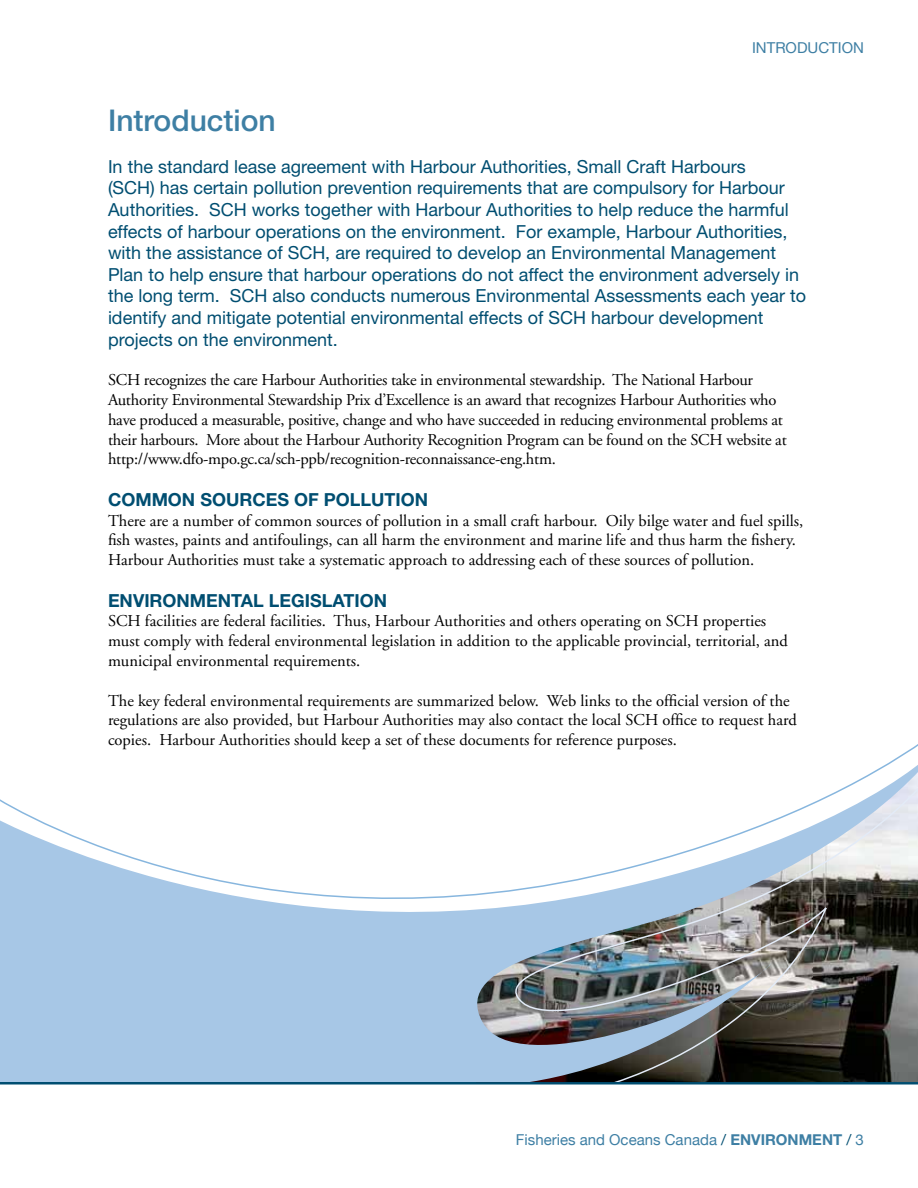
<style>
.page{position:relative;width:918px;height:1188px;background:#fff}
.page>*{position:absolute;margin:0;border:0;box-sizing:border-box;transform-origin:0 0}
.t1{font:500 30px "Helvetica Neue";color:#3e7fa4}
.t2{font:18px/21.6px "Helvetica Neue";color:#004e71}
.t3{font:700 18px "Helvetica Neue";color:#004e71}
.t4{font:16.5px/19.8px "Adobe Garamond";color:#000}
.t5{font:15px "Helvetica Neue";color:#3e7fa4}
.s1{color:#004e71}
.s2{font-weight:700}
</style>
<div class="page">
<svg style="left:0;top:1081px;width:918px;height:3px;background:#235c78"></svg>
<svg style="left:0;top:745px;width:918px;height:336px"></svg>
<p class="t5" style="left:752px;top:39px;width:113px">INTRODUCTION</p>
<h2 class="t1" style="left:108px;top:103px;width:169px">Introduction</h2>
<p class="t2" style="left:108px;top:155px;width:700px">In the standard lease agreement with Harbour Authorities, Small Craft Harbours<br>(SCH) has certain pollution prevention requirements that are compulsory for Harbour Authorities. SCH works together with Harbour Authorities to help reduce the harmful effects of harbour operations on the environment. For example, Harbour Authorities, with the assistance of SCH, are required to develop an Environmental Management Plan to help ensure that harbour operations do not affect the environment adversely in the long term. SCH also conducts numerous Environmental Assessments each year to identify and mitigate potential environmental effects of SCH harbour development projects on the environment.</p>
<p class="t4" style="left:108px;top:370px;width:680px">SCH recognizes the care Harbour Authorities take in environmental stewardship. The National Harbour Authority Environmental Stewardship Prix d’Excellence is an award that recognizes Harbour Authorities who have produced a measurable, positive, change and who have succeeded in reducing environmental problems at their harbours. More about the Harbour Authority Recognition Program can be found on the SCH website at http://www.dfo-mpo.gc.ca/sch-ppb/recognition-reconnaissance-eng.htm.</p>
<h4 class="t3" style="left:108px;top:488px;width:322px">COMMON SOURCES OF POLLUTION</h4>
<p class="t4" style="left:108px;top:511px;width:697px">There are a number of common sources of pollution in a small craft harbour. Oily bilge water and fuel spills, fish wastes, paints and antifoulings, can all harm the environment and marine life and thus harm the fishery.<br>Harbour Authorities must take a systematic approach to addressing each of these sources of pollution.</p>
<h4 class="t3" style="left:108px;top:589px;width:281px">ENVIRONMENTAL LEGISLATION</h4>
<p class="t4" style="left:108px;top:612px;width:681px">SCH facilities are federal facilities. Thus, Harbour Authorities and others operating on SCH properties must comply with federal environmental legislation in addition to the applicable provincial, territorial, and municipal environmental requirements.</p>
<p class="t4" style="left:108px;top:691px;width:690px">The key federal environmental requirements are summarized below. Web links to the official version of the regulations are also provided, but Harbour Authorities may also contact the local SCH office to request hard copies. Harbour Authorities should keep a set of these documents for reference purposes.</p>
<p class="t5" style="left:516px;top:1131px;width:350px">Fisheries and Oceans Canada <span class="s1">/</span> <span class="s2">ENVIRONMENT</span> <span class="s1">/</span> 3</p>
</div>
